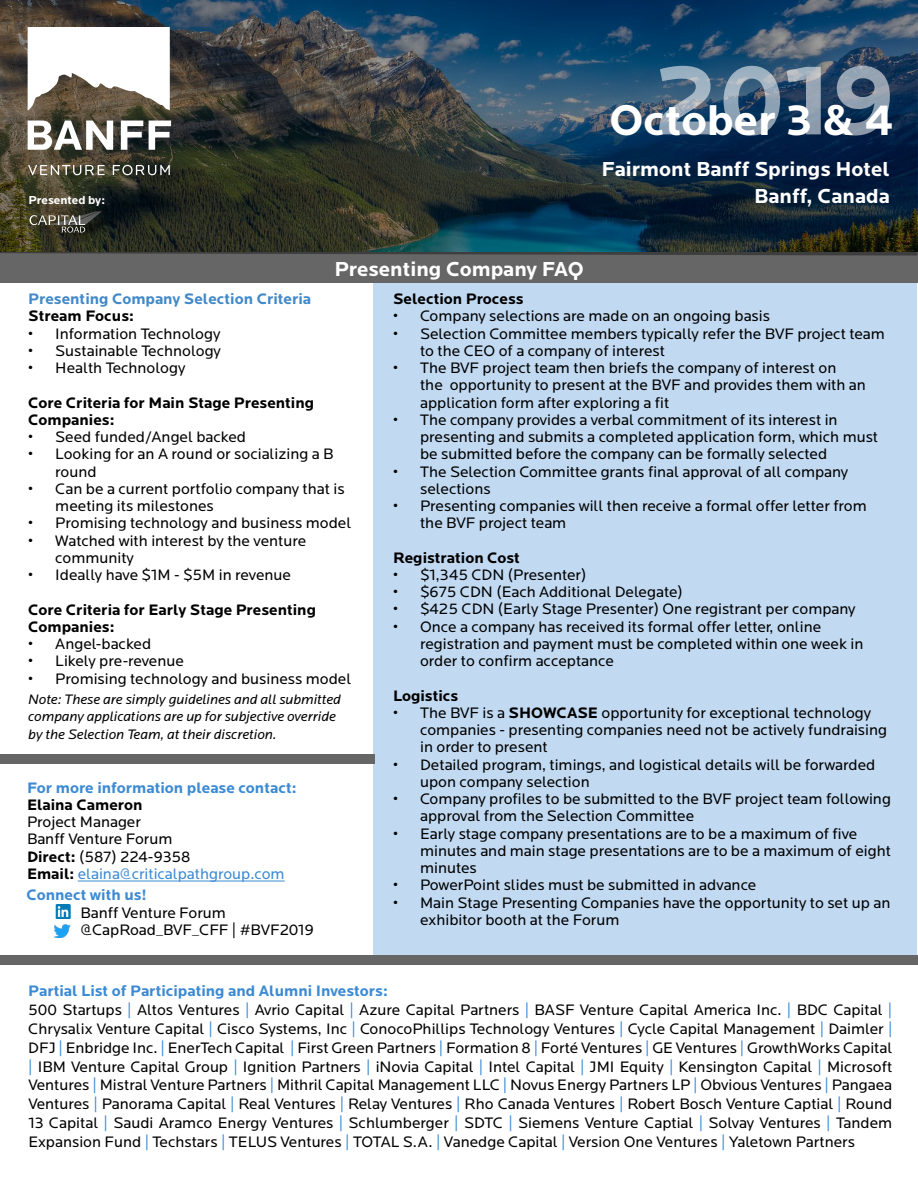
<style>
.page{position:relative;width:918px;height:1188px;background:#fff}
.page>*{position:absolute;margin:0;border:0;box-sizing:border-box;transform-origin:0 0}
.t1{font:700 103.05px "Locator";color:#fff}
.t2{font:700 44.85px "Locator";color:#fff}
.t3{font:700 21px/27px "Locator";color:#fff;text-align:right}
.t4{font:15.75px/17.2px "Locator";color:#000}
.t5{font:700 15.75px/17.2px "Locator";color:#000}
.t6{font:700 15.75px "Locator";color:#3c8ad3}
.t7{font:700 15.75px "Locator";color:#4289c9}
.t8{font:italic 14.25px/17.7px "Locator";color:#000}
.t9{font:700 12px "Locator";color:#fff}
.s1{font-weight:700}
.s2{color:#3c8ad3}
.s3{font-weight:700;color:#3c8ad3}
</style>
<div class="page">
<div style="left:374px;top:283px;width:543px;height:672px;background:#c1d9f1"></div>
<div style="left:0;top:252px;width:918px;height:31px;background:#666"></div>
<div style="left:0;top:955px;width:918px;height:10px;background:#666"></div>
<hr style="left:78px;top:881px;width:207px;height:1px;background:#3c8ad3">
<div style="left:0;top:754px;width:374px;height:10px;background:#666"></div>
<img style="left:55px;top:905px;width:15px;height:14px">
<img style="left:53px;top:924px;width:18px;height:14px">
<img style="left:0;top:0;width:918px;height:256px">
<div style="left:32px;top:213px;width:83px;height:33px;background:#000;opacity:.6"></div>
<svg style="left:30px;top:211px;width:72px;height:22px"></svg>
<div style="left:32px;top:198px;width:90px;height:26px;background:#000;opacity:.6"></div>
<svg style="left:28px;top:27px;width:142px;height:83px"></svg>
<svg style="left:149px;top:121px;width:22px;height:29px"></svg>
<svg style="left:28px;top:165px;width:77px;height:10px"></svg>
<svg style="left:28px;top:121px;width:85px;height:29px"></svg>
<svg style="left:121px;top:121px;width:22px;height:29px"></svg>
<svg style="left:113px;top:165px;width:57px;height:10px"></svg>
<p class="t9" style="left:28px;top:193px;width:78px">Presented by:</p>
<h1 class="t1" style="left:652px;top:41px;width:245px">2019</h1>
<h2 class="t2" style="left:610px;top:94px;width:286px">October 3 &amp; 4</h2>
<h3 class="t3" style="left:601px;top:156px;width:290px">Fairmont Banff Springs Hotel<br>Banff, Canada</h3>
<h3 class="t3" style="left:334px;top:256px;width:251px">Presenting Company FAQ</h3>
<p class="t7" style="left:28px;top:290px;width:284px">Presenting Company Selection Criteria</p>
<p class="t5" style="left:28px;top:308px;width:107px">Stream Focus:</p>
<p class="t4" style="left:28px;top:325px;width:194px">• Information Technology</p>
<p class="t4" style="left:28px;top:342px;width:194px">• Sustainable Technology</p>
<p class="t4" style="left:28px;top:360px;width:159px">• Health Technology</p>
<p class="t5" style="left:28px;top:394px;width:287px">Core Criteria for Main Stage Presenting<br>Companies:</p>
<p class="t4" style="left:28px;top:429px;width:219px">• Seed funded/Angel backed</p>
<p class="t4" style="left:55px;top:446px;width:280px;text-indent:-27px">• Looking for an A round or socializing a B round</p>
<p class="t4" style="left:55px;top:480px;width:291px;text-indent:-27px">• Can be a current portfolio company that is meeting its milestones</p>
<p class="t4" style="left:28px;top:515px;width:324px">• Promising technology and business model</p>
<p class="t4" style="left:55px;top:532px;width:253px;text-indent:-27px">• Watched with interest by the venture community</p>
<p class="t4" style="left:28px;top:567px;width:264px">• Ideally have $1M - $5M in revenue</p>
<p class="t5" style="left:28px;top:601px;width:289px">Core Criteria for Early Stage Presenting<br>Companies:</p>
<p class="t4" style="left:28px;top:636px;width:124px">• Angel-backed</p>
<p class="t4" style="left:28px;top:653px;width:157px">• Likely pre-revenue</p>
<p class="t4" style="left:28px;top:670px;width:324px">• Promising technology and business model</p>
<p class="t8" style="left:28px;top:691px;width:314px">Note: These are simply guidelines and all submitted company applications are up for subjective override by the Selection Team, at their discretion.</p>
<p class="t6" style="left:27px;top:778px;width:271px">For more information please contact:</p>
<p class="t5" style="left:27px;top:796px;width:117px">Elaina Cameron</p>
<p class="t4" style="left:27px;top:814px;width:259px">Project Manager<br>Banff Venture Forum<br><span class="s1">Direct:</span> (587) 224-9358<br><span class="s1">Email:</span> <span class="s2">elaina@criticalpathgroup.com</span></p>
<p class="t6" style="left:26px;top:886px;width:122px">Connect with us!</p>
<p class="t4" style="left:80px;top:904px;width:235px">Banff Venture Forum @CapRoad_BVF_CFF | #BVF2019</p>
<p class="t5" style="left:393px;top:291px;width:132px">Selection Process</p>
<p class="t4" style="left:393px;top:308px;width:378px">• Company selections are made on an ongoing basis</p>
<p class="t4" style="left:420px;top:325px;width:466px;text-indent:-27px">• Selection Committee members typically refer the BVF project team to the CEO of a company of interest</p>
<p class="t4" style="left:420px;top:360px;width:447px;text-indent:-27px">• The BVF project team then briefs the company of interest on<br>the opportunity to present at the BVF and provides them with an application form after exploring a fit</p>
<p class="t4" style="left:420px;top:411px;width:460px;text-indent:-27px">• The company provides a verbal commitment of its interest in presenting and submits a completed application form, which must be submitted before the company can be formally selected</p>
<p class="t4" style="left:420px;top:463px;width:430px;text-indent:-27px">• The Selection Committee grants final approval of all company selections</p>
<p class="t4" style="left:420px;top:498px;width:448px;text-indent:-27px">• Presenting companies will then receive a formal offer letter from the BVF project team</p>
<p class="t5" style="left:393px;top:549px;width:128px">Registration Cost</p>
<p class="t4" style="left:393px;top:567px;width:195px">• $1,345 CDN (Presenter)</p>
<p class="t4" style="left:393px;top:584px;width:291px">• $675 CDN (Each Additional Delegate)</p>
<p class="t4" style="left:393px;top:601px;width:464px">• $425 CDN (Early Stage Presenter) One registrant per company</p>
<p class="t4" style="left:420px;top:618px;width:445px;text-indent:-27px">• Once a company has received its formal offer letter, online registration and payment must be completed within one week in order to confirm acceptance</p>
<p class="t5" style="left:393px;top:687px;width:67px">Logistics</p>
<p class="t4" style="left:420px;top:705px;width:468px;text-indent:-27px">• The BVF is a <span class="s1">SHOWCASE</span> opportunity for exceptional technology companies - presenting companies need not be actively fundraising in order to present</p>
<p class="t4" style="left:420px;top:756px;width:457px;text-indent:-27px">• Detailed program, timings, and logistical details will be forwarded upon company selection</p>
<p class="t4" style="left:420px;top:791px;width:472px;text-indent:-27px">• Company profiles to be submitted to the BVF project team following approval from the Selection Committee</p>
<p class="t4" style="left:420px;top:825px;width:472px;text-indent:-27px">• Early stage company presentations are to be a maximum of five minutes and main stage presentations are to be a maximum of eight minutes</p>
<p class="t4" style="left:393px;top:877px;width:365px">• PowerPoint slides must be submitted in advance</p>
<p class="t4" style="left:420px;top:894px;width:472px;text-indent:-27px">• Main Stage Presenting Companies have the opportunity to set up an exhibitor booth at the Forum</p>
<p class="t4" style="left:28px;top:982px;width:866px;line-height:18.9px"><span class="s3">Partial List of Participating and Alumni Investors:<br></span>500 Startups <span class="s2">|</span> Altos Ventures <span class="s2">|</span> Avrio Capital <span class="s2">|</span> Azure Capital Partners <span class="s2">|</span> BASF Venture Capital America Inc. <span class="s2">|</span> BDC Capital <span class="s2">| </span>Chrysalix Venture Capital <span class="s2">|</span> Cisco Systems, Inc <span class="s2">|</span> ConocoPhillips Technology Ventures <span class="s2">|</span> Cycle Capital Management <span class="s2">|</span> Daimler <span class="s2">| </span>DFJ <span class="s2">|</span> Enbridge Inc. <span class="s2">|</span> EnerTech Capital <span class="s2">|</span> First Green Partners <span class="s2">|</span> Formation 8 <span class="s2">|</span> Forté Ventures <span class="s2">|</span> GE Ventures <span class="s2">|</span> GrowthWorks Capital <span class="s2">|</span> IBM Venture Capital Group <span class="s2">|</span> Ignition Partners <span class="s2">|</span> iNovia Capital <span class="s2">|</span> Intel Capital <span class="s2">|</span> JMI Equity <span class="s2">|</span> Kensington Capital <span class="s2">|</span> Microsoft Ventures <span class="s2">|</span> Mistral Venture Partners <span class="s2">|</span> Mithril Capital Management LLC <span class="s2">|</span> Novus Energy Partners LP <span class="s2">|</span> Obvious Ventures <span class="s2">|</span> Pangaea Ventures <span class="s2">|</span> Panorama Capital <span class="s2">|</span> Real Ventures <span class="s2">|</span> Relay Ventures <span class="s2">|</span> Rho Canada Ventures <span class="s2">|</span> Robert Bosch Venture Captial <span class="s2">|</span> Round 13 Capital <span class="s2">|</span> Saudi Aramco Energy Ventures <span class="s2">|</span> Schlumberger <span class="s2">|</span> SDTC <span class="s2">|</span> Siemens Venture Captial <span class="s2">|</span> Solvay Ventures <span class="s2">|</span> Tandem Expansion Fund <span class="s2">|</span> Techstars <span class="s2">|</span> TELUS Ventures <span class="s2">|</span> TOTAL S.A. <span class="s2">|</span> Vanedge Capital <span class="s2">|</span> Version One Ventures <span class="s2">|</span> Yaletown Partners</p>
</div>
